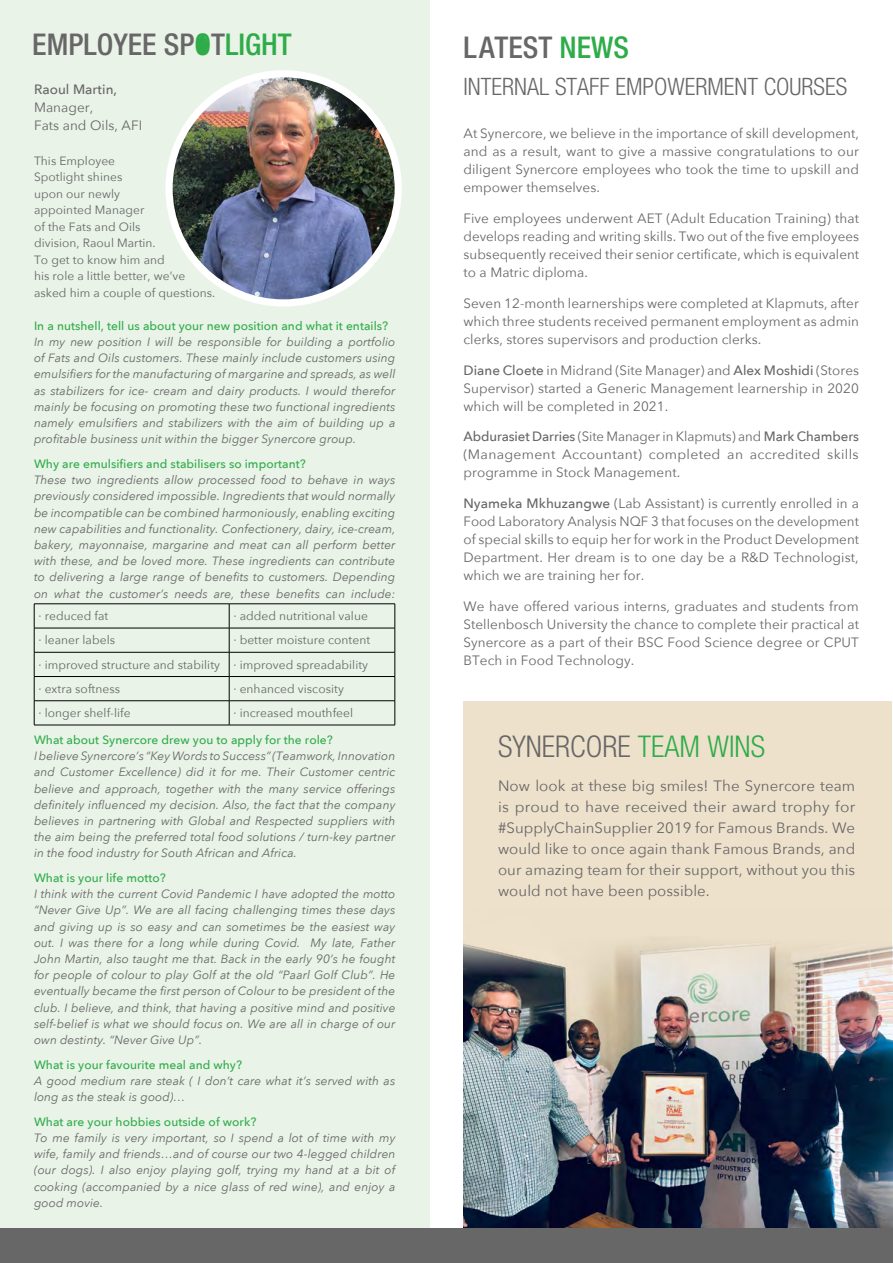
<style>
.page{position:relative;width:893px;height:1263px;background:#fff}
.page>*{position:absolute;margin:0;border:0;box-sizing:border-box;transform-origin:0 0}
.t1{font:500 condensed 30px "Helvetica Neue";color:#686768}
.t2{font:300 condensed 30px "Helvetica Neue";color:#686768}
.t3{font:300 condensed 24px "Helvetica Neue";color:#686768}
.t4{font:15px/21px "Avenir Next";letter-spacing:.005em;color:#686768;text-align:justify}
.t5{font:13.5px/18px "Avenir Next";letter-spacing:.005em;color:#686768;text-align:justify}
.t6{font:500 13.5px "Avenir Next";letter-spacing:.005em;color:#686768}
.t7{font:italic 12px/16.2px "Avenir Next";letter-spacing:.005em;color:#686768;text-align:justify}
.t8{font:12px/16.5px "Avenir Next";letter-spacing:.005em;color:#686768}
.t9{font:500 12px "Avenir Next";letter-spacing:.005em;color:#2fac4a}
.s1{color:#2fac4a}
.s2{font-weight:500}
</style>
<div class="page">
<div style="left:463px;top:701px;width:429px;height:528px;background:#ede1cb"></div>
<div style="left:0;top:0;width:429px;height:1229px;background:#e9f3e7"></div>
<div style="left:198px;top:35px;width:9px;height:20px;background:#2fac4a;border-radius:50%"></div>
<div style="left:165px;top:70px;width:237px;height:237px;background:#fff;border-radius:50%"></div>
<img style="left:173px;top:77px;width:222px;height:222px;border-radius:111px">
<hr style="left:34px;top:603px;width:195px;height:1px;background:#000">
<hr style="left:229px;top:603px;width:166px;height:1px;background:#000">
<hr style="left:34px;top:628px;width:195px;height:1px;background:#000">
<hr style="left:229px;top:628px;width:166px;height:1px;background:#000">
<hr style="left:34px;top:652px;width:195px;height:1px;background:#000">
<hr style="left:229px;top:652px;width:166px;height:1px;background:#000">
<hr style="left:34px;top:676px;width:195px;height:1px;background:#000">
<hr style="left:229px;top:676px;width:166px;height:1px;background:#000">
<hr style="left:34px;top:700px;width:195px;height:1px;background:#000">
<svg style="left:34px;top:604px;width:1px;height:121px"></svg>
<hr style="left:229px;top:700px;width:166px;height:1px;background:#000">
<svg style="left:229px;top:604px;width:1px;height:121px"></svg>
<svg style="left:395px;top:604px;width:1px;height:121px"></svg>
<hr style="left:34px;top:725px;width:195px;height:1px;background:#000">
<hr style="left:229px;top:725px;width:166px;height:1px;background:#000">
<img style="left:463px;top:939px;width:430px;height:290px">
<div style="left:0;top:1229px;width:893px;height:34px;background:#686768"></div>
<h1 class="t1" style="left:32px;top:27px;width:261px">EMPLOYEE SP<span class="s1">O</span>T<span class="s1">LIGHT</span></h1>
<h1 class="t1" style="left:463px;top:29px;width:167px">LATEST <span class="s1">NEWS</span></h1>
<p class="t6" style="left:34px;top:78px;width:85px">Raoul Martin,</p>
<p class="t5" style="left:34px;top:98px;width:110px">Manager,<br>Fats and Oils, AFI</p>
<p class="t8" style="left:34px;top:152px;width:183px">This Employee<br>Spotlight shines<br>upon our newly<br>appointed Manager<br>of the Fats and Oils<br>division, Raoul Martin.<br>To get to know him and<br>his role a little better, we’ve asked him a couple of questions.</p>
<p class="t9" style="left:34px;top:315px;width:356px">In a nutshell, tell us about your new position and what it entails?</p>
<p class="t7" style="left:34px;top:333px;width:363px">In my new position I will be responsible for building a portfolio of Fats and Oils customers. These mainly include customers using emulsifiers for the manufacturing of margarine and spreads, as well as stabilizers for ice- cream and dairy products. I would therefor mainly be focusing on promoting these two functional ingredients namely emulsifiers and stabilizers with the aim of building up a profitable business unit within the bigger Synercore group.</p>
<p class="t9" style="left:34px;top:454px;width:273px">Why are emulsifiers and stabilisers so important?</p>
<p class="t7" style="left:34px;top:471px;width:363px">These two ingredients allow processed food to behave in ways previously considered impossible. Ingredients that would normally be incompatible can be combined harmoniously, enabling exciting new capabilities and functionality. Confectionery, dairy, ice-cream, bakery, mayonnaise, margarine and meat can all perform better with these, and be loved more. These ingredients can contribute to delivering a large range of benefits to customers. Depending on what the customer’s needs are, these benefits can include:</p>
<p class="t8" style="left:38px;top:607px;width:71px">· reduced fat</p>
<p class="t8" style="left:233px;top:607px;width:136px">· added nutritional value</p>
<p class="t8" style="left:38px;top:631px;width:78px">· leaner labels</p>
<p class="t8" style="left:38px;top:627px;width:333px;line-height:24.3px;text-indent:195px">· better moisture content · improved structure and stability · improved spreadability · extra softness</p>
<p class="t8" style="left:233px;top:680px;width:112px">· enhanced viscosity</p>
<p class="t8" style="left:38px;top:704px;width:94px">· longer shelf-life</p>
<p class="t8" style="left:233px;top:704px;width:121px">· increased mouthfeel</p>
<p class="t9" style="left:34px;top:729px;width:300px">What about Synercore drew you to apply for the role?</p>
<p class="t7" style="left:34px;top:747px;width:363px">I believe Synercore’s “Key Words to Success” (Teamwork, Innovation and Customer Excellence) did it for me. Their Customer centric believe and approach, together with the many service offerings definitely influenced my decision. Also, the fact that the company believes in partnering with Global and Respected suppliers with the aim being the preferred total food solutions / turn-key partner in the food industry for South African and Africa.</p>
<p class="t9" style="left:34px;top:868px;width:133px">What is your life motto?</p>
<p class="t7" style="left:34px;top:885px;width:363px">I think with the current Covid Pandemic I have adopted the motto “Never Give Up”. We are all facing challenging times these days and giving up is so easy and can sometimes be the easiest way out. I was there for a long while during Covid. My late, Father John Martin, also taught me that. Back in the early 90’s he fought for people of colour to play Golf at the old “Paarl Golf Club”. He eventually became the first person of Colour to be president of the club. I believe, and think, that having a positive mind and positive self-belief is what we should focus on. We are all in charge of our own destinty. “Never Give Up”.</p>
<p class="t9" style="left:34px;top:1054px;width:209px">What is your favourite meal and why?</p>
<p class="t7" style="left:34px;top:1072px;width:363px">A good medium rare steak ( I don’t care what it’s served with as long as the steak is good)…</p>
<p class="t9" style="left:34px;top:1111px;width:224px">What are your hobbies outside of work?</p>
<p class="t7" style="left:34px;top:1129px;width:363px">To me family is very important, so I spend a lot of time with my wife, family and friends…and of course our two 4-legged children (our dogs). I also enjoy playing golf, trying my hand at a bit of cooking (accompanied by a nice glass of red wine), and enjoy a good movie.</p>
<h2 class="t3" style="left:463px;top:73px;width:385px">INTERNAL STAFF EMPOWERMENT COURSES</h2>
<p class="t5" style="left:463px;top:124px;width:397px">At Synercore, we believe in the importance of skill development, and as a result, want to give a massive congratulations to our diligent Synercore employees who took the time to upskill and empower themselves.</p>
<p class="t5" style="left:463px;top:209px;width:397px">Five employees underwent AET (Adult Education Training) that develops reading and writing skills. Two out of the five employees subsequently received their senior certificate, which is equivalent to a Matric diploma.</p>
<p class="t5" style="left:463px;top:294px;width:397px">Seven 12-month learnerships were completed at Klapmuts, after which three students received permanent employment as admin clerks, stores supervisors and production clerks.</p>
<p class="t5" style="left:463px;top:360px;width:397px"><span class="s2">Diane Cloete</span> in Midrand (Site Manager) and <span class="s2">Alex Moshidi</span> (Stores Supervisor) started a Generic Management learnership in 2020 which will be completed in 2021.</p>
<p class="t5" style="left:463px;top:427px;width:397px"><span class="s2">Abdurasiet Darries</span> (Site Manager in Klapmuts) and <span class="s2">Mark Chambers </span>(Management Accountant) completed an accredited skills programme in Stock Management.</p>
<p class="t5" style="left:463px;top:494px;width:397px"><span class="s2">Nyameka Mkhuzangwe</span> (Lab Assistant) is currently enrolled in a Food Laboratory Analysis NQF 3 that focuses on the development of special skills to equip her for work in the Product Development Department. Her dream is to one day be a R&amp;D Technologist, which we are training her for.</p>
<p class="t5" style="left:463px;top:597px;width:397px">We have offered various interns, graduates and students from Stellenbosch University the chance to complete their practical at Synercore as a part of their BSC Food Science degree or CPUT BTech in Food Technology.</p>
<h1 class="t2" style="left:498px;top:730px;width:269px">SYNERCORE <span class="s1">TEAM WINS</span></h1>
<p class="t4" style="left:498px;top:775px;width:359px">Now look at these big smiles! The Synercore team is proud to have received their award trophy for #SupplyChainSupplier 2019 for Famous Brands. We would like to once again thank Famous Brands, and our amazing team for their support, without you this would not have been possible.</p>
</div>
